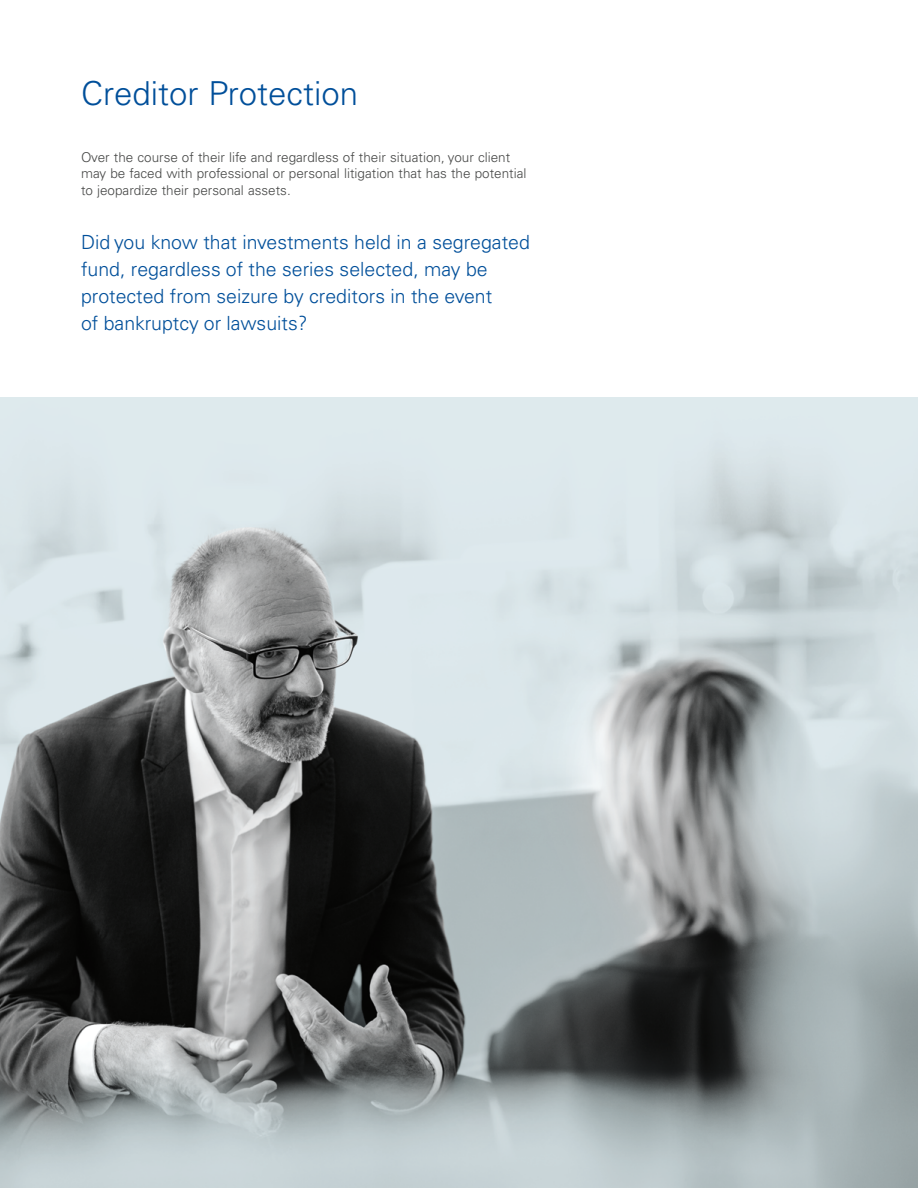
<style>
.page{position:relative;width:918px;height:1188px;background:#fff}
.page>*{position:absolute;margin:0;border:0;box-sizing:border-box;transform-origin:0 0}
.t1{font:300 33px "Univers LT Pro 45";color:#004f9a}
.Sous-titres__niveau_1{font:300 19.5px/27px "Univers LT Pro 45";color:#004f9a}
.Textes_courants__NEW{font:300 13.5px/16.5px "Univers LT Pro 45";color:#474847}
</style>
<div class="page">
<img style="left:0;top:397px;width:918px;height:791px">
<p class="t1" style="left:81px;top:72px;width:279px">Creditor Protection</p>
<p class="Textes_courants__NEW" style="left:81px;top:149px;width:447px">Over the course of their life and regardless of their situation, your client may be faced with professional or personal litigation that has the potential to jeopardize their personal assets.</p>
<p class="Sous-titres__niveau_1" style="left:81px;top:228px;width:450px">Did you know that investments held in a segregated fund, regardless of the series selected, may be protected from seizure by creditors in the event<br>of bankruptcy or lawsuits?</p>
</div>
